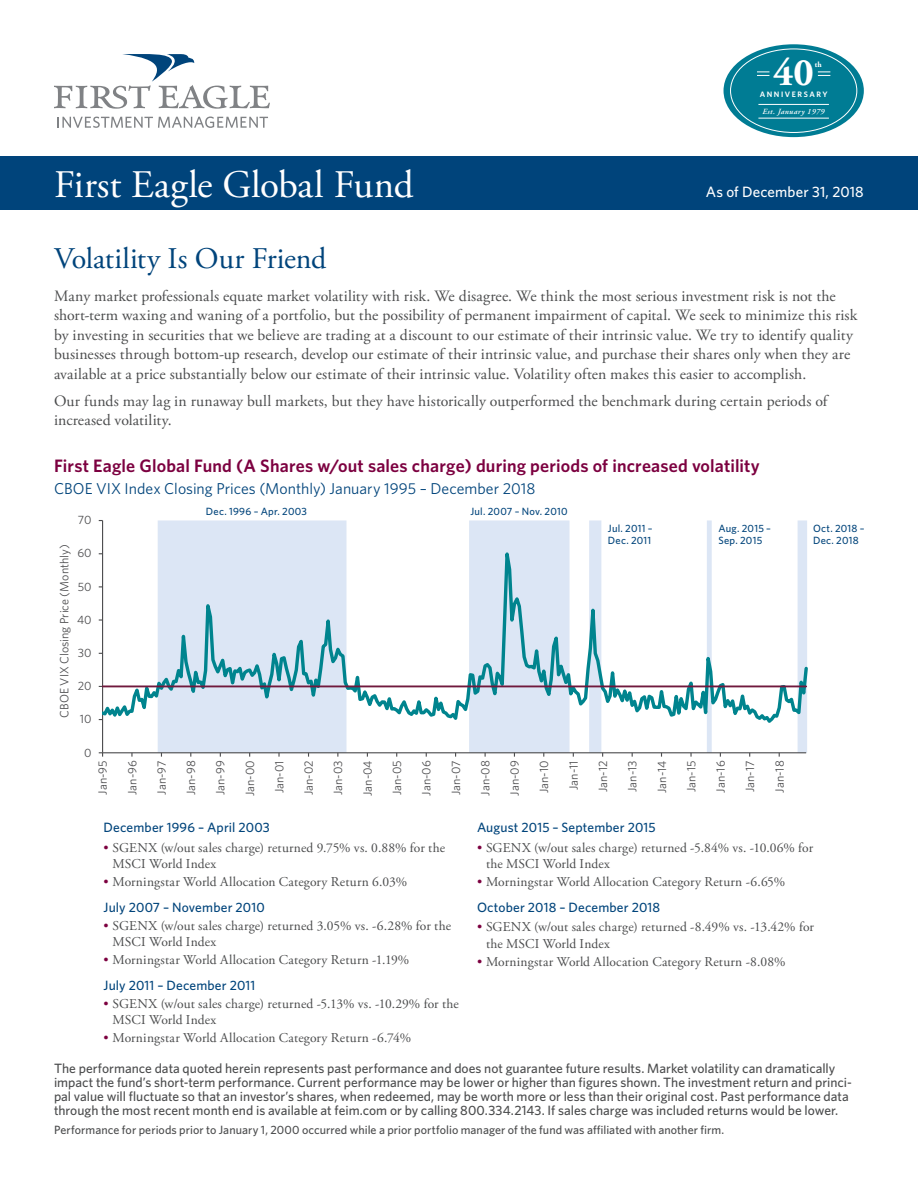
<style>
.page{position:relative;width:918px;height:1188px;background:#fff}
.page>*{position:absolute;margin:0;border:0;box-sizing:border-box;transform-origin:0 0}
.FE_title{font:39px "Adobe Garamond Pro";letter-spacing:-.005em;color:#fff}
.t1{font:700 39px "Adobe Garamond Pro";color:#fff}
.FE_Subtitle{font:30px "Adobe Garamond Pro";letter-spacing:-.005em;color:#00447b}
.FE_heading_1{font:600 18px "Whitney";letter-spacing:.01em;color:#7c0040}
.FE_text{font:15.75px/19.5px "Adobe Garamond Pro";letter-spacing:.005em;color:#4b4c4d}
.FE_heading_2{font:15.75px "Whitney";color:#00447b}
.FE_subtitle_date{font:500 15px "Whitney";letter-spacing:.01em;color:#fff}
.t2{font:13.5px/16.5px "Adobe Garamond Pro";letter-spacing:.01em;color:#4b4c4d}
.FE_Disclaimer{font:500 13.5px/14.2px "Whitney";color:#4b4c4d}
.BoxHead{font:500 13.5px "Whitney";letter-spacing:.015em;color:#00447b}
.t3{font:12px "Whitney";color:#4d4d4f}
.FE_footnote{font:500 12px "Whitney";letter-spacing:.005em;color:#4b4c4d}
.ChartLabels-Left{font:500 10.5px/12.6px "Whitney";letter-spacing:.025em;color:#00447b}
.ChartLabels{font:500 10.5px "Whitney";letter-spacing:.02em;color:#00447b}
.t4{font:italic 600 7.8px "Adobe Garamond Pro";letter-spacing:.05em;color:#fff}
.t5{font:600 7.8px "Whitney";letter-spacing:.2em;color:#fff}
.t6{font:700 7.8px "Adobe Garamond Pro";color:#fff}
.s1{color:#7c0040}
</style>
<div class="page">
<svg style="left:57px;top:117px;width:211px;height:11px"></svg>
<svg style="left:54px;top:54px;width:216px;height:55px"></svg>
<div style="left:0;top:156px;width:918px;height:54px;background:#00447b"></div>
<svg style="left:102px;top:520px;width:705px;height:234px"></svg>
<hr style="left:103px;top:686px;width:703px;height:1px;background:#70193d">
<div style="left:724px;top:44px;width:140px;height:93px;background:#007c94;border-radius:50%"></div>
<hr style="left:758px;top:104px;width:71px;height:1px;background:#fff">
<hr style="left:758px;top:118px;width:71px;height:1px;background:#fff">
<svg style="left:757px;top:72px;width:12px;height:4px"></svg>
<svg style="left:818px;top:72px;width:12px;height:4px"></svg>
<p class="t1" style="left:773px;top:50px;width:42px">40</p>
<p class="t6" style="left:815px;top:60px;width:9px">th</p>
<p class="t5" style="left:760px;top:89px;width:69px">ANNIVERSARY</p>
<p class="FE_title" style="left:54px;top:161px;width:361px">First Eagle Global Fund</p>
<p class="t4" style="left:763px;top:107px;width:63px">Est. January 1979</p>
<p class="FE_subtitle_date" style="left:706px;top:181px;width:160px">As of December 31, 2018</p>
<p class="FE_Subtitle" style="left:54px;top:240px;width:274px">Volatility Is Our Friend</p>
<p class="FE_text" style="left:54px;top:287px;width:805px">Many market professionals equate market volatility with risk. We disagree. We think the most serious investment risk is not the short-term waxing and waning of a portfolio, but the possibility of permanent impairment of capital. We seek to minimize this risk by investing in securities that we believe are trading at a discount to our estimate of their intrinsic value. We try to identify quality businesses through bottom-up research, develop our estimate of their intrinsic value, and purchase their shares only when they are available at a price substantially below our estimate of their intrinsic value. Volatility often makes this easier to accomplish.</p>
<p class="FE_text" style="left:54px;top:392px;width:775px">Our funds may lag in runaway bull markets, but they have historically outperformed the benchmark during certain periods of increased volatility.</p>
<p class="FE_heading_1" style="left:54px;top:454px;width:707px">First Eagle Global Fund (A Shares w/out sales charge) during periods of increased volatility</p>
<p class="FE_heading_2" style="left:54px;top:478px;width:483px">CBOE VIX Index Closing Prices (Monthly) January 1995 – December 2018</p>
<p class="t3" style="left:78px;top:512px;width:15px">70</p>
<p class="t3" style="left:56px;top:718px;width:175px;rotate:-90deg">CBOE VIX Closing Price (Monthly)</p>
<p class="t3" style="left:77px;top:545px;width:16px">60</p>
<p class="t3" style="left:78px;top:579px;width:15px">50</p>
<p class="t3" style="left:77px;top:612px;width:16px">40</p>
<p class="t3" style="left:78px;top:645px;width:15px">30</p>
<p class="t3" style="left:78px;top:678px;width:15px">20</p>
<p class="t3" style="left:80px;top:711px;width:13px">10</p>
<p class="t3" style="left:84px;top:744px;width:9px">0</p>
<p class="ChartLabels" style="left:206px;top:504px;width:103px">Dec. 1996 – Apr. 2003</p>
<p class="ChartLabels" style="left:470px;top:504px;width:99px">Jul. 2007 – Nov. 2010</p>
<p class="ChartLabels-Left" style="left:608px;top:522px;width:46px">Jul. 2011 –<br>Dec. 2011</p>
<p class="ChartLabels-Left" style="left:718px;top:522px;width:54px">Aug. 2015 –<br>Sep. 2015</p>
<p class="ChartLabels-Left" style="left:813px;top:522px;width:53px">Oct. 2018 –<br>Dec. 2018</p>
<p class="t3" style="left:95px;top:795px;width:36px;rotate:-90deg">Jan-95</p>
<p class="t3" style="left:124px;top:795px;width:36px;rotate:-90deg">Jan-96</p>
<p class="t3" style="left:154px;top:795px;width:36px;rotate:-90deg">Jan-97</p>
<p class="t3" style="left:183px;top:795px;width:36px;rotate:-90deg">Jan-98</p>
<p class="t3" style="left:212px;top:795px;width:36px;rotate:-90deg">Jan-99</p>
<p class="t3" style="left:242px;top:796px;width:37px;rotate:-90deg">Jan-00</p>
<p class="t3" style="left:271px;top:793px;width:34px;rotate:-90deg">Jan-01</p>
<p class="t3" style="left:301px;top:795px;width:36px;rotate:-90deg">Jan-02</p>
<p class="t3" style="left:330px;top:795px;width:36px;rotate:-90deg">Jan-03</p>
<p class="t3" style="left:360px;top:796px;width:37px;rotate:-90deg">Jan-04</p>
<p class="t3" style="left:389px;top:795px;width:36px;rotate:-90deg">Jan-05</p>
<p class="t3" style="left:418px;top:796px;width:37px;rotate:-90deg">Jan-06</p>
<p class="t3" style="left:448px;top:795px;width:36px;rotate:-90deg">Jan-07</p>
<p class="t3" style="left:477px;top:796px;width:37px;rotate:-90deg">Jan-08</p>
<p class="t3" style="left:507px;top:796px;width:37px;rotate:-90deg">Jan-09</p>
<p class="t3" style="left:536px;top:793px;width:34px;rotate:-90deg">Jan-10</p>
<p class="t3" style="left:566px;top:790px;width:31px;rotate:-90deg">Jan-11</p>
<p class="t3" style="left:595px;top:792px;width:33px;rotate:-90deg">Jan-12</p>
<p class="t3" style="left:624px;top:792px;width:33px;rotate:-90deg">Jan-13</p>
<p class="t3" style="left:654px;top:793px;width:34px;rotate:-90deg">Jan-14</p>
<p class="t3" style="left:683px;top:792px;width:33px;rotate:-90deg">Jan-15</p>
<p class="t3" style="left:713px;top:793px;width:34px;rotate:-90deg">Jan-16</p>
<p class="t3" style="left:742px;top:792px;width:33px;rotate:-90deg">Jan-17</p>
<p class="t3" style="left:772px;top:793px;width:34px;rotate:-90deg">Jan-18</p>
<p class="BoxHead" style="left:104px;top:819px;width:168px">December 1996 – April 2003</p>
<p class="t2" style="left:112px;top:840px;width:334px;text-indent:-9px"><span class="s1">•</span> SGENX (w/out sales charge) returned 9.75% vs. 0.88% for the<br>MSCI World Index</p>
<p class="t2" style="left:104px;top:874px;width:305px"><span class="s1">•</span> Morningstar World Allocation Category Return 6.03%</p>
<p class="BoxHead" style="left:104px;top:898px;width:163px">July 2007 – November 2010</p>
<p class="t2" style="left:112px;top:918px;width:340px;text-indent:-9px"><span class="s1">•</span> SGENX (w/out sales charge) returned 3.05% vs. -6.28% for the<br>MSCI World Index</p>
<p class="t2" style="left:104px;top:952px;width:307px"><span class="s1">•</span> Morningstar World Allocation Category Return -1.19%</p>
<p class="BoxHead" style="left:104px;top:976px;width:153px">July 2011 – December 2011</p>
<p class="t2" style="left:112px;top:996px;width:348px;text-indent:-9px"><span class="s1">•</span> SGENX (w/out sales charge) returned -5.13% vs. -10.29% for the<br>MSCI World Index</p>
<p class="t2" style="left:104px;top:1030px;width:309px"><span class="s1">•</span> Morningstar World Allocation Category Return -6.74%</p>
<p class="BoxHead" style="left:477px;top:819px;width:180px">August 2015 – September 2015</p>
<p class="t2" style="left:486px;top:840px;width:329px;text-indent:-9px"><span class="s1">•</span> SGENX (w/out sales charge) returned -5.84% vs. -10.06% for the MSCI World Index</p>
<p class="t2" style="left:477px;top:874px;width:310px"><span class="s1">•</span> Morningstar World Allocation Category Return -6.65%</p>
<p class="BoxHead" style="left:477px;top:898px;width:185px">October 2018 – December 2018</p>
<p class="t2" style="left:486px;top:919px;width:330px;text-indent:-9px"><span class="s1">•</span> SGENX (w/out sales charge) returned -8.49% vs. -13.42% for the MSCI World Index</p>
<p class="t2" style="left:477px;top:954px;width:310px"><span class="s1">•</span> Morningstar World Allocation Category Return -8.08%</p>
<p class="FE_Disclaimer" style="left:54px;top:1060px;width:799px">The performance data quoted herein represents past performance and does not guarantee future results. Market volatility can dramatically impact the fund’s short-term performance. Current performance may be lower or higher than figures shown. The investment return and princi&shy;pal value will fluctuate so that an investor’s shares, when redeemed, may be worth more or less than their original cost. Past performance data through the most recent month end is available at feim.com or by calling 800.334.2143. If sales charge was included returns would be lower.</p>
<p class="FE_footnote" style="left:54px;top:1122px;width:672px">Performance for periods prior to January 1, 2000 occurred while a prior portfolio manager of the fund was affiliated with another firm.</p>
</div>
